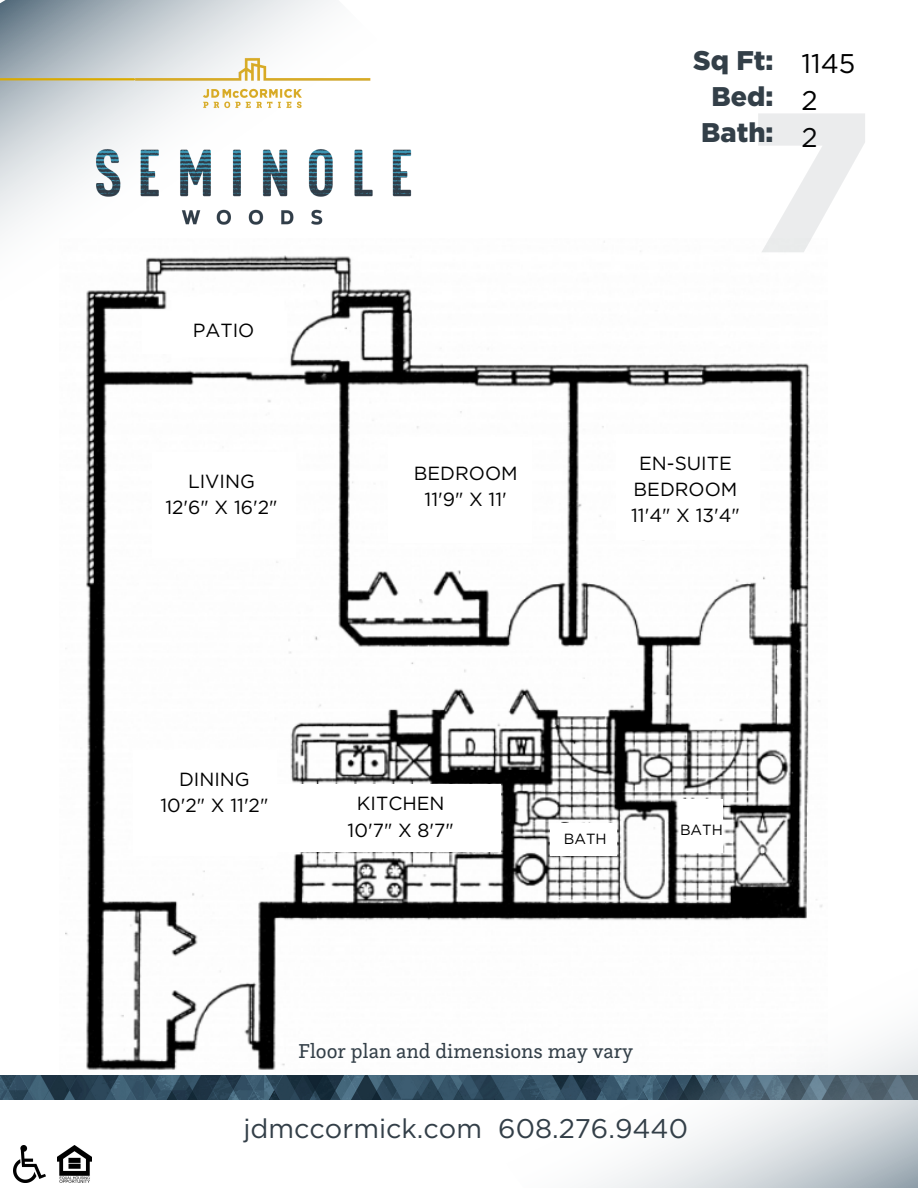
<style>
.page{position:relative;width:918px;height:1188px;background:#fff}
.page>*{position:absolute;margin:0;border:0;box-sizing:border-box;transform-origin:0 0}
.t1{font:27px "Gotham";color:#333f48}
.t2{font:900 27px/36.2px "Gotham";color:#333f48;text-align:right}
.t3{font:27px/37.2px "Gotham";color:#000}
.t4{font:21px "Questa Slab";color:#333f48}
.t5{font:19.05px/26.4px "Gotham";color:#000;text-align:center}
.t6{font:14.7px "Gotham";color:#000}
</style>
<div class="page">
<img style="left:60px;top:241px;width:750px;height:835px">
<svg style="left:0;top:0;width:400px;height:434px"></svg>
<img style="left:76px;top:146px;width:385px;height:113px">
<img style="left:76px;top:37px;width:324px;height:109px">
<hr style="left:0;top:78px;width:134px;height:2px;background:#daaa00">
<img style="left:13px;top:1145px;width:33px;height:37px">
<img style="left:57px;top:1145px;width:35px;height:37px">
<img style="left:0;top:1076px;width:487px;height:24px">
<svg style="left:487px;top:831px;width:431px;height:357px"></svg>
<div style="left:616px;top:434px;width:144px;height:106px;background:#fff"></div>
<div style="left:152px;top:452px;width:144px;height:106px;background:#fff"></div>
<div style="left:388px;top:437px;width:144px;height:106px;background:#fff"></div>
<div style="left:133px;top:750px;width:144px;height:106px;background:#fff"></div>
<div style="left:142px;top:311px;width:144px;height:43px;background:#fff"></div>
<div style="left:268px;top:784px;width:233px;height:68px;background:#fff"></div>
<div style="left:550px;top:823px;width:66px;height:33px;background:#fff"></div>
<div style="left:679px;top:799px;width:44px;height:54px;background:#fff"></div>
<p class="t5" style="left:193px;top:317px;width:63px">PATIO</p>
<p class="t5" style="left:165px;top:467px;width:114px">LIVING<br>12'6" X 16'2"</p>
<p class="t5" style="left:414px;top:460px;width:105px">BEDROOM<br>11'9" X 11'</p>
<h1 class="t2" style="left:693px;top:44px;width:82px">Sq Ft:<br>Bed:<br>Bath:</h1>
<h1 class="t3" style="left:801px;top:44px;width:55px">1145<br>2<br>2</h1>
<p class="t5" style="left:631px;top:449px;width:110px">EN-SUITE<br>BEDROOM<br>11'4" X 13'4"</p>
<p class="t5" style="left:160px;top:766px;width:109px">DINING<br>10'2" X 11'2"</p>
<p class="t5" style="left:348px;top:790px;width:108px">KITCHEN<br>10'7" X 8'7"</p>
<p class="t6" style="left:564px;top:831px;width:44px">BATH</p>
<p class="t6" style="left:680px;top:822px;width:44px">BATH</p>
<p class="t4" style="left:298px;top:1037px;width:337px">Floor plan and dimensions may vary</p>
<h1 class="t1" style="left:243px;top:1114px;width:446px">jdmccormick.com 608.276.9440</h1>
</div>
